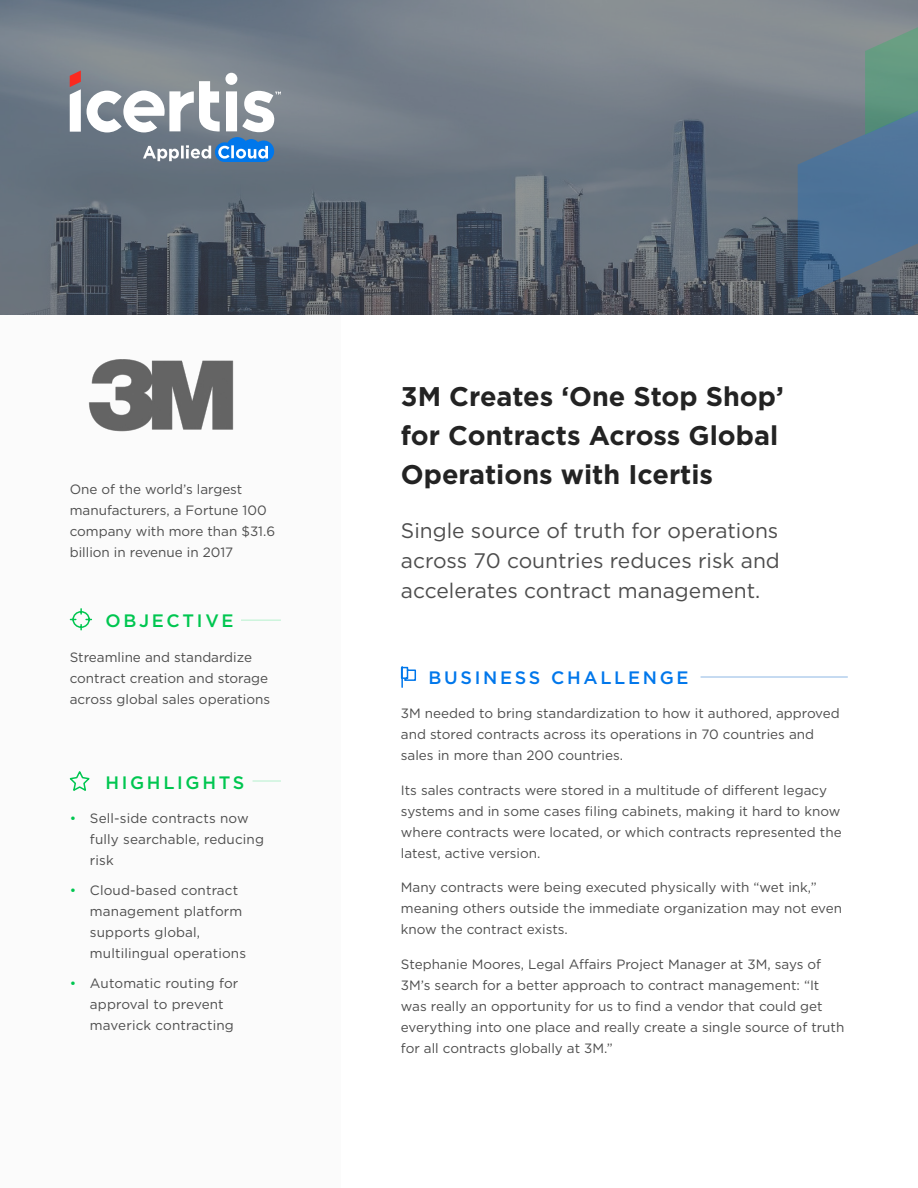
<style>
.page{position:relative;width:918px;height:1188px;background:#fff}
.page>*{position:absolute;margin:0;border:0;box-sizing:border-box;transform-origin:0 0}
.Page_header{font:700 27px/39px "Gotham";color:#232323}
.Subheader{font:21px/30px "Gotham";color:#4d4d4d;text-align:justify}
.t1{font:500 18px "Gotham";letter-spacing:.15em;color:#00c650}
.t2{font:500 18px "Gotham";letter-spacing:.15em;color:#0077eb}
.Body{font:13.5px/21px "Gotham";color:#4d4d4d}
.s1{color:#00c650}
</style>
<div class="page">
<div style="left:0;top:314px;width:341px;height:874px;background:#fbfbfb"></div>
<svg style="left:0;top:0;width:918px;height:314px;background:#666f7a"></svg>
<svg style="left:70px;top:71px;width:11px;height:61px"></svg>
<div style="left:225px;top:73px;width:12px;height:12px;background:#fff;border-radius:50%"></div>
<svg style="left:87px;top:81px;width:194px;height:81px"></svg>
<svg style="left:798px;top:17px;width:120px;height:280px;background:#5e7a8c"></svg>
<svg style="left:400px;top:666px;width:16px;height:15px"></svg>
<hr style="left:401px;top:667px;width:2px;height:20px;background:#0077eb">
<hr style="left:701px;top:676px;width:147px;height:2px;background:#b3cfed">
<hr style="left:241px;top:619px;width:40px;height:2px;background:#ccf4dc">
<svg style="left:69px;top:608px;width:23px;height:23px"></svg>
<hr style="left:253px;top:780px;width:28px;height:2px;background:#ccf4dc">
<svg style="left:69px;top:771px;width:21px;height:20px"></svg>
<img style="left:89px;top:359px;width:145px;height:73px">
<p class="Body" style="left:70px;top:478px;width:207px">One of the world’s largest manufacturers, a Fortune 100 company with more than $31.6 billion in revenue in 2017</p>
<h2 class="t1" style="left:105px;top:609px;width:130px">OBJECTIVE</h2>
<p class="Body" style="left:70px;top:646px;width:202px">Streamline and standardize contract creation and storage across global sales operations</p>
<h2 class="t1" style="left:105px;top:771px;width:141px">HIGHLIGHTS</h2>
<p class="Body" style="left:90px;top:808px;width:176px;text-indent:-20px"><span class="s1">•</span> Sell-side contracts now fully searchable, reducing risk</p>
<p class="Body" style="left:90px;top:879px;width:158px;text-indent:-20px"><span class="s1">•</span> Cloud-based contract management platform supports global, multilingual operations</p>
<p class="Body" style="left:90px;top:972px;width:150px;text-indent:-20px"><span class="s1">•</span> Automatic routing for approval to prevent maverick contracting</p>
<p class="Page_header" style="left:401px;top:377px;width:384px">3M Creates ‘One Stop Shop’ for Contracts Across Global<br>Operations with Icertis</p>
<p class="Subheader" style="left:401px;top:515px;width:380px">Single source of truth for operations across 70 countries reduces risk and accelerates contract management.</p>
<h2 class="t2" style="left:428px;top:666px;width:262px">BUSINESS CHALLENGE</h2>
<p class="Body" style="left:401px;top:703px;width:440px">3M needed to bring standardization to how it authored, approved and stored contracts across its operations in 70 countries and sales in more than 200 countries.</p>
<p class="Body" style="left:401px;top:779px;width:442px">Its sales contracts were stored in a multitude of different legacy systems and in some cases filing cabinets, making it hard to know where contracts were located, or which contracts represented the latest, active version.</p>
<p class="Body" style="left:401px;top:877px;width:443px">Many contracts were being executed physically with “wet ink,” meaning others outside the immediate organization may not even know the contract exists.</p>
<p class="Body" style="left:401px;top:953px;width:445px">Stephanie Moores, Legal Affairs Project Manager at 3M, says of 3M’s search for a better approach to contract management: “It was really an opportunity for us to find a vendor that could get everything into one place and really create a single source of truth for all contracts globally at 3M.”</p>
</div>
